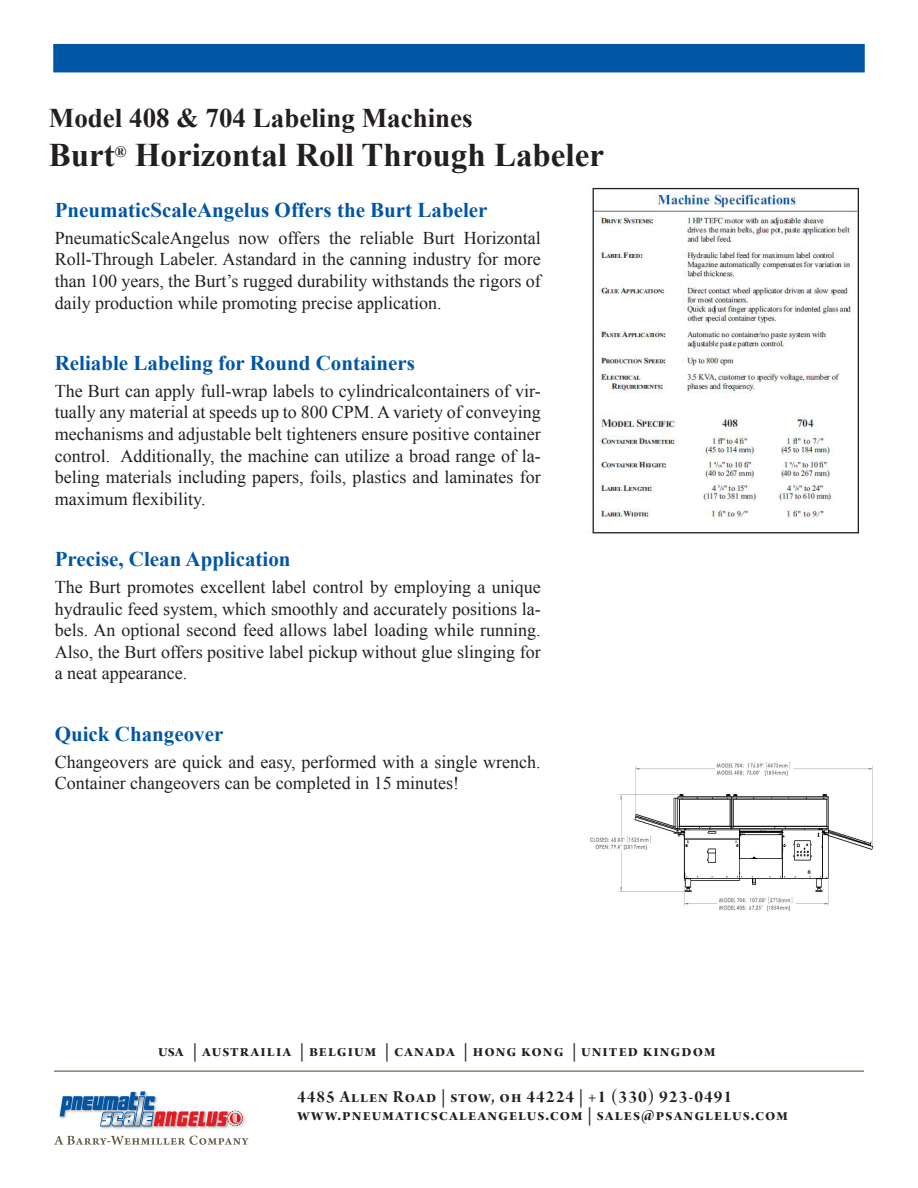
<style>
.page{position:relative;width:918px;height:1188px;background:#fff}
.page>*{position:absolute;margin:0;border:0;box-sizing:border-box;transform-origin:0 0}
.t1{font:700 33px "Times New Roman";color:#231f20}
.t2{font:700 27px "Times New Roman";color:#231f20}
.t3{font:700 21px "Times New Roman";color:#0155a5}
.t4{font:18px/21.6px "Times New Roman";color:#231f20;text-align:justify}
.t5{font:18px "Arno Pro Bold Display";letter-spacing:.06em;color:#231f20}
</style>
<div class="page">
<hr style="left:54px;top:1070px;width:810px;height:2px;background:#887f6f">
<div style="left:53px;top:44px;width:812px;height:28px;background:#0155a5"></div>
<svg style="left:54px;top:1136px;width:195px;height:9px"></svg>
<img style="left:59px;top:1113px;width:187px;height:16px">
<svg style="left:60px;top:1091px;width:183px;height:35px"></svg>
<img style="left:592px;top:187px;width:267px;height:347px">
<img style="left:590px;top:762px;width:284px;height:149px">
<p class="t2" style="left:49px;top:99px;width:425px">Model 408 &amp; 704 Labeling Machines</p>
<p class="t1" style="left:49px;top:132px;width:557px">Burt<sup>®</sup> Horizontal Roll Through Labeler</p>
<p class="t3" style="left:55px;top:195px;width:434px">PneumaticScaleAngelus Offers the Burt Labeler</p>
<p class="t4" style="left:55px;top:227px;width:488px">PneumaticScaleAngelus now offers the reliable Burt Horizontal Roll-Through Labeler. Astandard in the canning industry for more than 100 years, the Burt’s rugged durability withstands the rigors of daily production while promoting precise application.</p>
<p class="t3" style="left:55px;top:348px;width:362px">Reliable Labeling for Round Containers</p>
<p class="t4" style="left:55px;top:380px;width:488px">The Burt can apply full-wrap labels to cylindricalcontainers of vir&shy;tually any material at speeds up to 800 CPM. A variety of conveying mechanisms and adjustable belt tighteners ensure positive container control. Additionally, the machine can utilize a broad range of la&shy;beling materials including papers, foils, plastics and laminates for maximum flexibility.</p>
<p class="t3" style="left:55px;top:544px;width:237px">Precise, Clean Application</p>
<p class="t4" style="left:55px;top:576px;width:488px">The Burt promotes excellent label control by employing a unique hydraulic feed system, which smoothly and accurately positions la&shy;bels. An optional second feed allows label loading while running.<br>Also, the Burt offers positive label pickup without glue slinging for a neat appearance.</p>
<p class="t3" style="left:55px;top:719px;width:170px">Quick Changeover</p>
<p class="t4" style="left:55px;top:750px;width:488px">Changeovers are quick and easy, performed with a single wrench.<br>Container changeovers can be completed in 15 minutes!</p>
<p class="t5" style="left:158px;top:1041px;width:559px">usa | austrailia | belgium | canada | hong kong | united kingdom</p>
<p class="t5" style="left:297px;top:1086px;width:437px">4485 Allen Road | stow, oh 44224 | +1 (330) 923-0491</p>
<p class="t5" style="left:297px;top:1104px;width:493px">www.pneumaticscaleangelus.com | sales@psanglelus.com</p>
</div>
